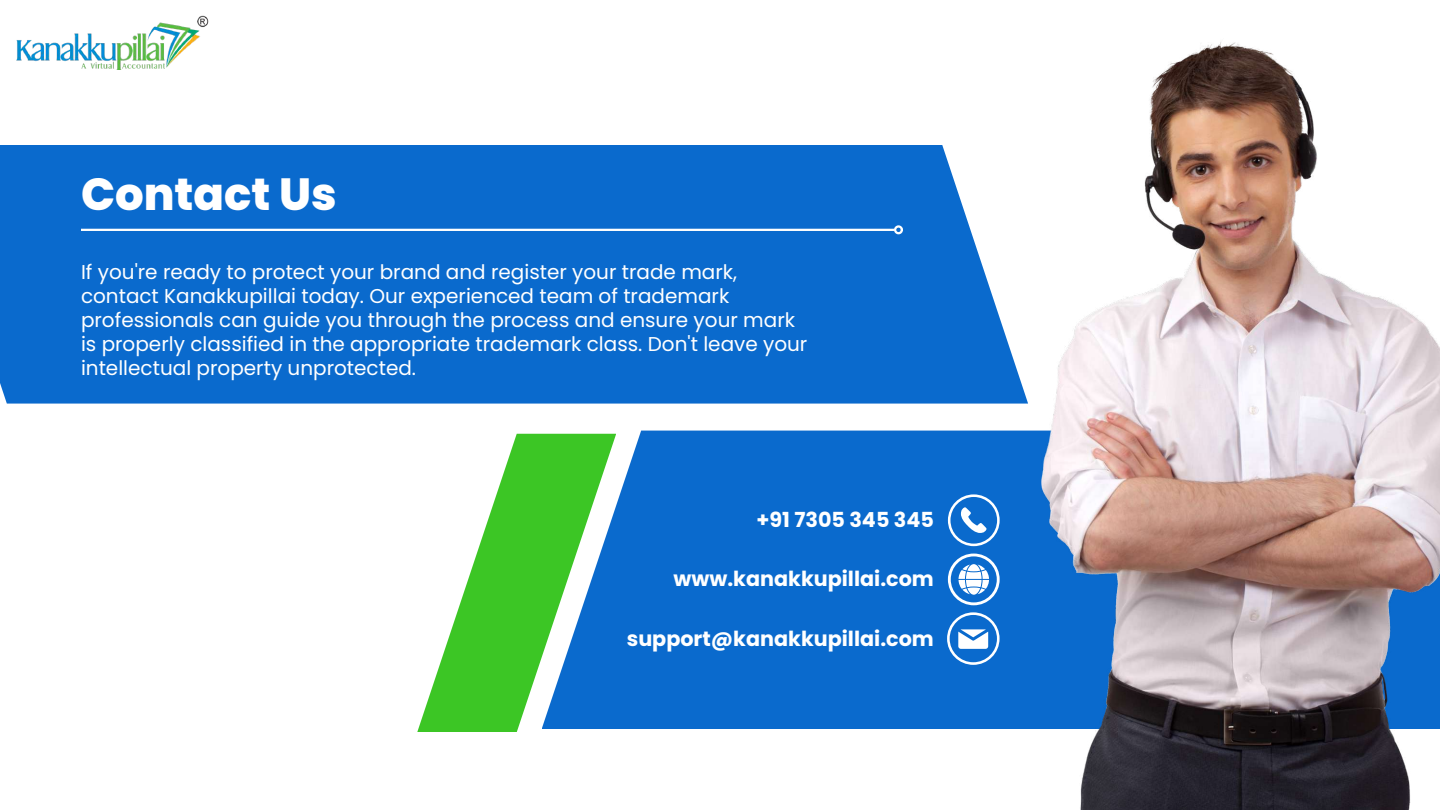
<style>
.page{position:relative;width:1440px;height:810px;background:#fff}
.page>*{position:absolute;margin:0;border:0;box-sizing:border-box;transform-origin:0 0}
.t1{font:800 45px "Poppins";color:#fff}
.t2{font:700 20.7px "Poppins";color:#fff}
.t3{font:20px/24px "Poppins";color:#fff}
</style>
<div class="page">
<div style="left:0;top:145px;width:1028px;height:259px;background:#0a6acd"></div>
<div style="left:542px;top:431px;width:500px;height:298px;background:#0a6acd"></div>
<svg style="left:948px;top:494px;width:52px;height:52px"></svg>
<svg style="left:948px;top:554px;width:52px;height:51px"></svg>
<svg style="left:947px;top:612px;width:53px;height:53px"></svg>
<hr style="left:81px;top:229px;width:814px;height:2px;background:#fff">
<div style="left:894px;top:225px;width:9px;height:9px;border:2px solid #fff;border-radius:50%"></div>
<img style="left:1042px;top:42px;width:398px;height:768px">
<svg style="left:417px;top:434px;width:199px;height:298px"></svg>
<img style="left:17px;top:15px;width:192px;height:55px">
<h1 class="t1" style="left:81px;top:163px;width:257px">Contact Us</h1>
<p class="t3" style="left:81px;top:260px;width:728px">If you're ready to protect your brand and register your trade mark, contact Kanakkupillai today. Our experienced team of trademark professionals can guide you through the process and ensure your mark is properly classified in the appropriate trademark class. Don't leave your intellectual property unprotected.</p>
<p class="t2" style="left:757px;top:505px;width:179px">+91 7305 345 345</p>
<p class="t2" style="left:674px;top:565px;width:262px">www.kanakkupillai.com</p>
<p class="t2" style="left:627px;top:624px;width:309px">support@kanakkupillai.com</p>
</div>
